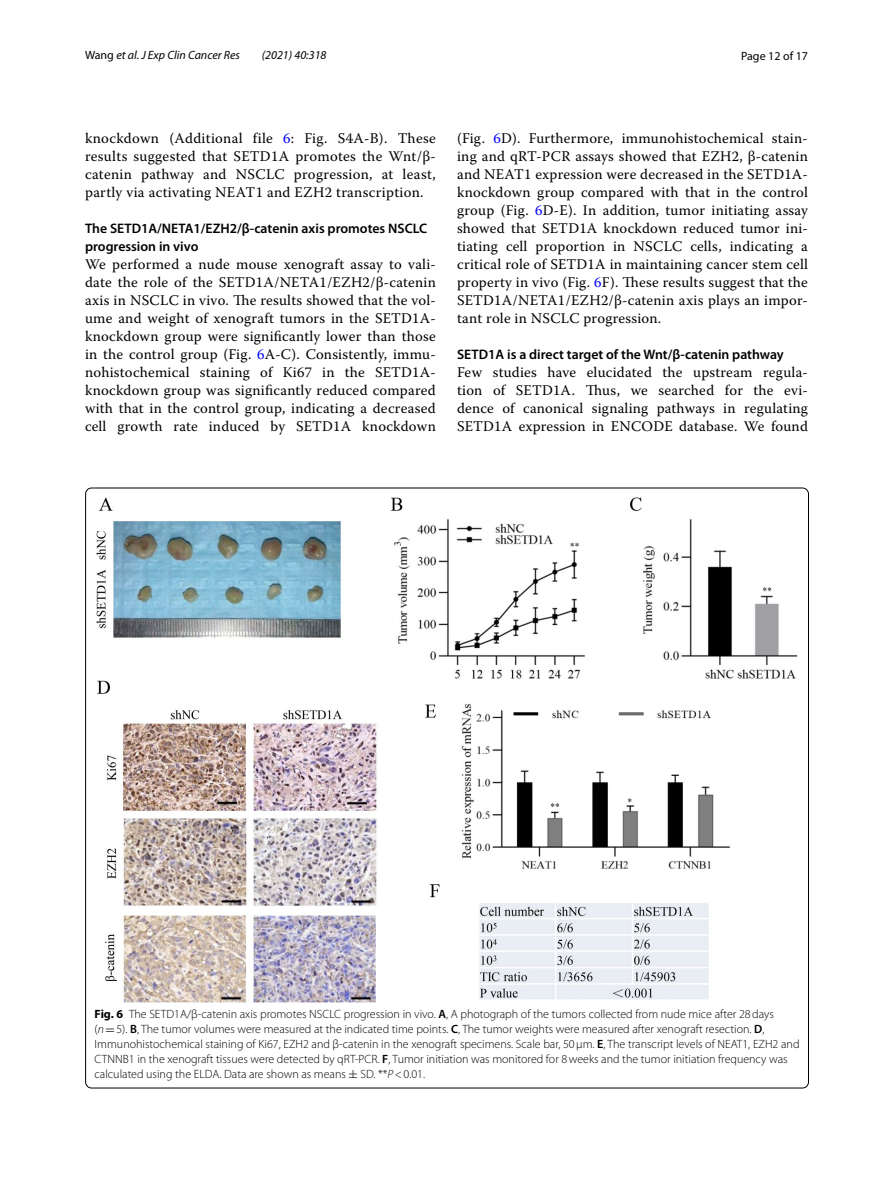
<style>
.page{position:relative;width:893px;height:1187px;background:#fff}
.page>*{position:absolute;margin:0;border:0;box-sizing:border-box;transform-origin:0 0}
.t1{font:14.7px/18px "Warnock Pro";letter-spacing:.015em;color:#000;text-align:justify}
.t2{font:600 13.8px/18px "Myriad Pro";color:#000}
.t3{font:300 12px/15px "Myriad Pro";color:#000}
.t4{font:italic 12px "Myriad Pro";color:#000}
.t5{font:12px "Myriad Pro";color:#000}
.s1{font-style:normal}
.s2{color:#00f}
.s3{font-weight:700}
.s4{font-weight:600}
.s5{font-style:italic}
.s6{font-family:"MTSY";font-weight:400}
</style>
<div class="page">
<img style="left:97px;top:497px;width:700px;height:505px">
<p class="t4" style="left:85px;top:48px;width:156px"><span class="s1">Wang</span> et al. J Exp Clin Cancer Res</p>
<p class="t4" style="left:262px;top:48px;width:66px">(2021) 40:318</p>
<p class="t5" style="left:741px;top:48px;width:68px">Page 12 of 17</p>
<p class="t1" style="left:85px;top:128px;width:352px">knockdown (Additional file <span class="s2">6</span>: Fig. S4A-B). These results suggested that SETD1A promotes the Wnt/β&shy;catenin pathway and NSCLC progression, at least, partly via activating NEAT1 and EZH2 transcription.</p>
<p class="t2" style="left:85px;top:219px;width:344px">The SETD1A/NETA1/EZH2/β‑catenin axis promotes NSCLC progression in vivo</p>
<p class="t1" style="left:85px;top:254px;width:352px">We performed a nude mouse xenograft assay to vali&shy;date the role of the SETD1A/NETA1/EZH2/β-catenin axis in NSCLC in vivo. The results showed that the vol&shy;ume and weight of xenograft tumors in the SETD1A&shy;knockdown group were significantly lower than those in the control group (Fig. <span class="s2">6</span>A-C). Consistently, immu&shy;nohistochemical staining of Ki67 in the SETD1A&shy;knockdown group was significantly reduced compared with that in the control group, indicating a decreased cell growth rate induced by SETD1A knockdown</p>
<p class="t1" style="left:457px;top:128px;width:352px">(Fig. <span class="s2">6</span>D). Furthermore, immunohistochemical stain&shy;ing and qRT-PCR assays showed that EZH2, β-catenin and NEAT1 expression were decreased in the SETD1A&shy;knockdown group compared with that in the control group (Fig. <span class="s2">6</span>D-E). In addition, tumor initiating assay showed that SETD1A knockdown reduced tumor ini&shy;tiating cell proportion in NSCLC cells, indicating a critical role of SETD1A in maintaining cancer stem cell property in vivo (Fig. <span class="s2">6</span>F). These results suggest that the SETD1A/NETA1/EZH2/β-catenin axis plays an impor&shy;tant role in NSCLC progression.</p>
<p class="t2" style="left:457px;top:345px;width:328px">SETD1A is a direct target of the Wnt/β‑catenin pathway</p>
<p class="t1" style="left:457px;top:362px;width:352px">Few studies have elucidated the upstream regula&shy;tion of SETD1A. Thus, we searched for the evi&shy;dence of canonical signaling pathways in regulating SETD1A expression in ENCODE database. We found</p>
<p class="t3" style="left:95px;top:1006px;width:706px"><span class="s3">Fig. 6</span> The SETD1A/β-catenin axis promotes NSCLC progression in vivo. <span class="s4">A</span>, A photograph of the tumors collected from nude mice after 28days (<span class="s5">n</span><span class="s6">=</span>5). <span class="s4">B</span>, The tumor volumes were measured at the indicated time points. <span class="s4">C</span>, The tumor weights were measured after xenograft resection. <span class="s4">D</span>, Immunohistochemical staining of Ki67, EZH2 and β-catenin in the xenograft specimens. Scale bar, 50μm. <span class="s4">E</span>, The transcript levels of NEAT1, EZH2 and CTNNB1 in the xenograft tissues were detected by qRT-PCR. <span class="s4">F</span>, Tumor initiation was monitored for 8weeks and the tumor initiation frequency was calculated using the ELDA. Data are shown as means <span class="s6">±</span> SD. **<span class="s5">P</span>&lt;0.01.</p>
</div>
